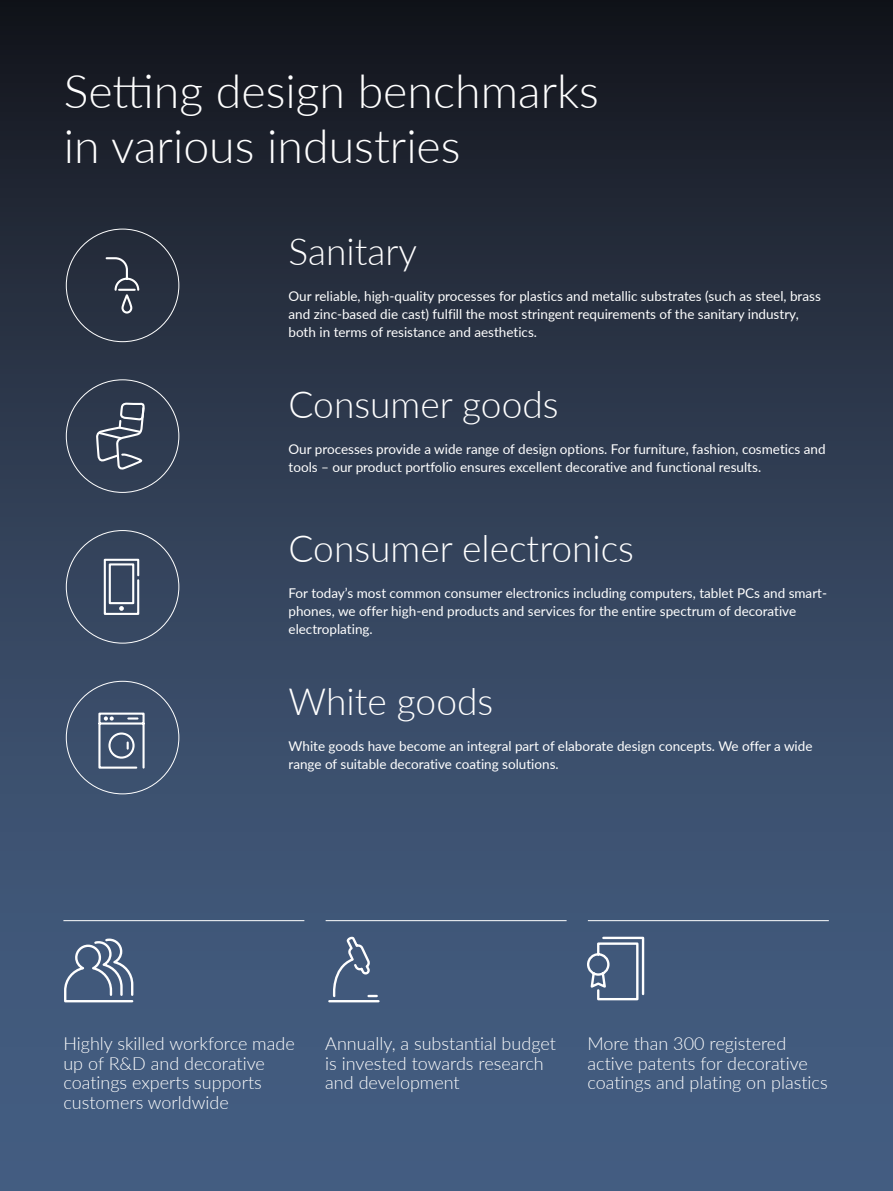
<style>
.page{position:relative;width:893px;height:1191px;background:#fff}
.page>*{position:absolute;margin:0;border:0;box-sizing:border-box;transform-origin:0 0}
.t1{font:300 46.5px/55.8px "Lato";color:#fff}
.t2{font:300 37.5px "Lato";color:#fff}
.t3{font:300 18px/19.5px "Lato";color:#fff}
.t4{font:13.5px/18px "Lato";color:#fff}
</style>
<div class="page">
<div style="left:0;top:0;width:893px;height:1191px;background:linear-gradient(to bottom,#191c24,#4b678f)"></div>
<svg style="left:105px;top:256px;width:35px;height:59px;background:#424957"></svg>
<svg style="left:97px;top:711px;width:49px;height:58px;background:#6b7a90"></svg>
<svg style="left:103px;top:557px;width:37px;height:59px"></svg>
<svg style="left:95px;top:401px;width:51px;height:71px;background:#515b6c"></svg>
<svg style="left:327px;top:934px;width:54px;height:69px;background:#576c8a"></svg>
<svg style="left:586px;top:935px;width:59px;height:66px;background:#697b96"></svg>
<svg style="left:63px;top:937px;width:72px;height:66px;background:#627692"></svg>
<hr style="left:326px;top:920px;width:241px;height:1px;background:#fff">
<hr style="left:63px;top:920px;width:241px;height:1px;background:#fff">
<hr style="left:588px;top:920px;width:241px;height:1px;background:#fff">
<h1 class="t1" style="left:64px;top:61px;width:537px">Setting design benchmarks in various industries</h1>
<h2 class="t2" style="left:289px;top:225px;width:130px">Sanitary</h2>
<p class="t4" style="left:289px;top:287px;width:534px">Our reliable, high-quality processes for plastics and metallic substrates (such as steel, brass and zinc-based die cast) fulfill the most stringent requirements of the sanitary industry, both in terms of resistance and aesthetics.</p>
<h2 class="t2" style="left:289px;top:378px;width:272px">Consumer goods</h2>
<p class="t4" style="left:289px;top:440px;width:539px">Our processes provide a wide range of design options. For furniture, fashion, cosmetics and tools – our product portfolio ensures excellent decorative and functional results.</p>
<h2 class="t2" style="left:289px;top:522px;width:347px">Consumer electronics</h2>
<p class="t4" style="left:289px;top:584px;width:540px">For today’s most common consumer electronics including computers, tablet PCs and smart&shy;phones, we offer high-end products and services for the entire spectrum of decorative electroplating.</p>
<h2 class="t2" style="left:289px;top:675px;width:206px">White goods</h2>
<p class="t4" style="left:289px;top:737px;width:525px">White goods have become an integral part of elaborate design concepts. We offer a wide range of suitable decorative coating solutions.</p>
<h3 class="t3" style="left:63px;top:1033px;width:233px">Highly skilled workforce made up of R&amp;D and decorative coatings experts supports customers worldwide</h3>
<h3 class="t3" style="left:325px;top:1033px;width:232px">Annually, a substantial budget is invested towards research and development</h3>
<h3 class="t3" style="left:587px;top:1033px;width:242px">More than 300 registered active patents for decorative coatings and plating on plastics</h3>
</div>
